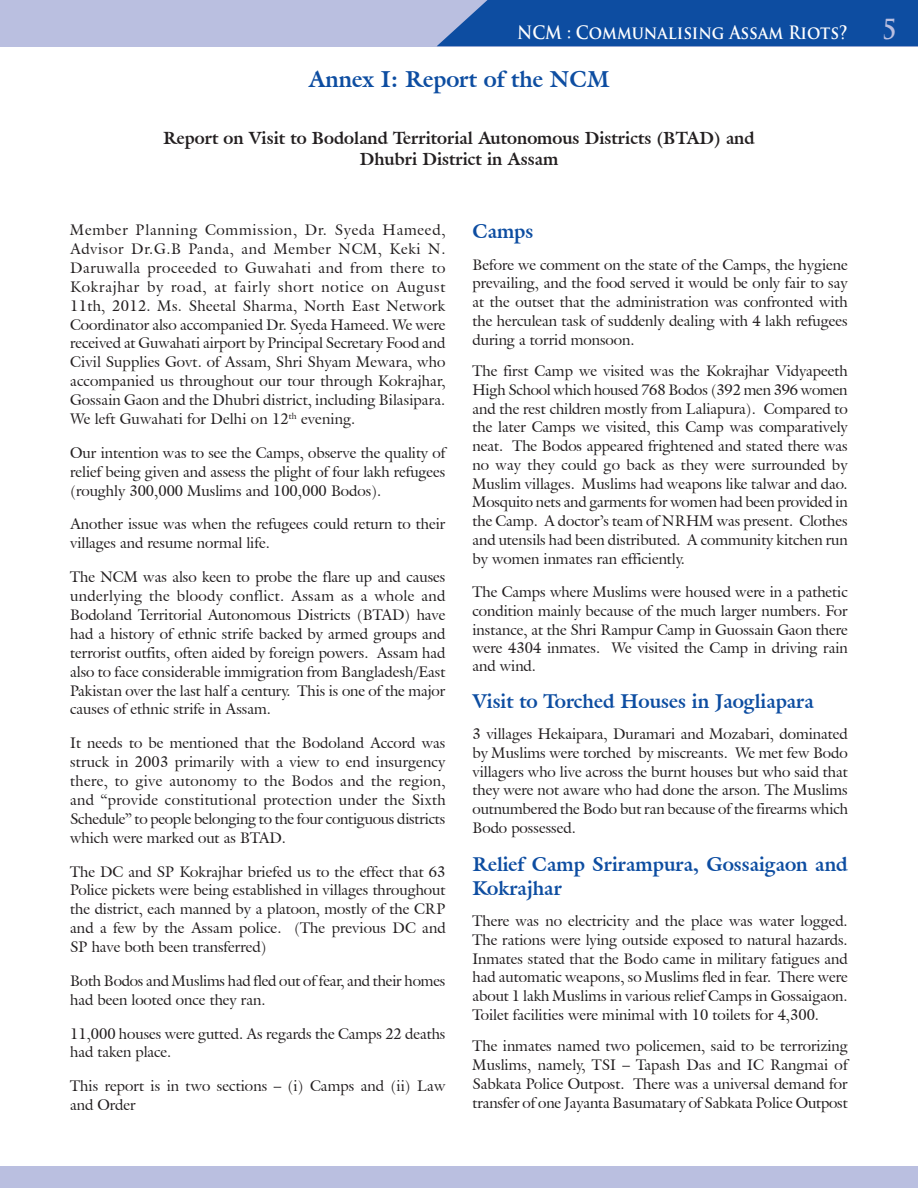
<style>
.page{position:relative;width:918px;height:1188px;background:#fff}
.page>*{position:absolute;margin:0;border:0;box-sizing:border-box;transform-origin:0 0}
.t1{font:700 27px "Trajan Pro";color:#babfe0;scale:.9 1}
.para_head{font:700 22.5px "Galliard IT Cby BT";color:#0d4da1}
.para_head-2{font:700 19.5px/23.4px "Galliard IT Cby BT";color:#0d4da1}
.t2{font:700 18px "Trajan Pro";color:#fff;scale:.9 1}
.Sub_Head{font:700 17.25px/20.7px "Galliard IT Cby BT";color:#231f20;text-align:center}
.BODY_TEXT{font:15px/18.9px "Galliard IT Cby BT";color:#231f20;text-align:justify}
</style>
<div class="page">
<div style="left:0;top:0;width:918px;height:46px;background:#babfe0"></div>
<div style="left:0;top:1167px;width:918px;height:21px;background:#babfe0"></div>
<div style="left:437px;top:0;width:481px;height:46px;background:#0d4da1"></div>
<p class="t2" style="left:517px;top:21px;width:369px">NCM : Communalising Assam Riots?</p>
<p class="t1" style="left:882px;top:13px;width:18px">5</p>
<p class="para_head" style="left:308px;top:65px;width:303px">Annex I: Report of the NCM</p>
<p class="Sub_Head" style="left:163px;top:128px;width:593px">Report on Visit to Bodoland Territorial Autonomous Districts (BTAD) and<br>Dhubri District in Assam</p>
<p class="BODY_TEXT" style="left:70px;top:220px;width:377px">Member Planning Commission, Dr. Syeda Hameed, Advisor Dr.G.B Panda, and Member NCM, Keki N.<br>Daruwalla proceeded to Guwahati and from there to Kokrajhar by road, at fairly short notice on August 11th, 2012. Ms. Sheetal Sharma, North East Network Coordinator also accompanied Dr. Syeda Hameed. We were received at Guwahati airport by Principal Secretary Food and Civil Supplies Govt. of Assam, Shri Shyam Mewara, who accompanied us throughout our tour through Kokrajhar, Gossain Gaon and the Dhubri district, including Bilasipara.<br>We left Guwahati for Delhi on 12<sup>th</sup> evening.</p>
<p class="BODY_TEXT" style="left:70px;top:443px;width:377px">Our intention was to see the Camps, observe the quality of relief being given and assess the plight of four lakh refugees (roughly 300,000 Muslims and 100,000 Bodos).</p>
<p class="BODY_TEXT" style="left:70px;top:515px;width:377px">Another issue was when the refugees could return to their villages and resume normal life.</p>
<p class="BODY_TEXT" style="left:70px;top:567px;width:377px">The NCM was also keen to probe the flare up and causes underlying the bloody conflict. Assam as a whole and Bodoland Territorial Autonomous Districts (BTAD) have had a history of ethnic strife backed by armed groups and terrorist outfits, often aided by foreign powers. Assam had also to face considerable immigration from Bangladesh/East Pakistan over the last half a century. This is one of the major causes of ethnic strife in Assam.</p>
<p class="BODY_TEXT" style="left:70px;top:733px;width:377px">It needs to be mentioned that the Bodoland Accord was struck in 2003 primarily with a view to end insurgency there, to give autonomy to the Bodos and the region, and “provide constitutional protection under the Sixth Schedule” to people belonging to the four contiguous districts which were marked out as BTAD.</p>
<p class="BODY_TEXT" style="left:70px;top:862px;width:377px">The DC and SP Kokrajhar briefed us to the effect that 63<br>Police pickets were being established in villages throughout the district, each manned by a platoon, mostly of the CRP and a few by the Assam police. (The previous DC and SP have both been transferred)</p>
<p class="BODY_TEXT" style="left:70px;top:971px;width:377px">Both Bodos and Muslims had fled out of fear, and their homes had been looted once they ran.</p>
<p class="BODY_TEXT" style="left:70px;top:1024px;width:377px">11,000 houses were gutted. As regards the Camps 22 deaths had taken place.</p>
<p class="BODY_TEXT" style="left:70px;top:1076px;width:377px">This report is in two sections – (i) Camps and (ii) Law and Order</p>
<p class="para_head-2" style="left:472px;top:219px;width:62px">Camps</p>
<p class="BODY_TEXT" style="left:472px;top:255px;width:377px">Before we comment on the state of the Camps, the hygiene prevailing, and the food served it would be only fair to say at the outset that the administration was confronted with the herculean task of suddenly dealing with 4 lakh refugees during a torrid monsoon.</p>
<p class="BODY_TEXT" style="left:472px;top:361px;width:377px">The first Camp we visited was the Kokrajhar Vidyapeeth High School which housed 768 Bodos (392 men 396 women and the rest children mostly from Laliapura). Compared to the later Camps we visited, this Camp was comparatively neat. The Bodos appeared frightened and stated there was no way they could go back as they were surrounded by Muslim villages. Muslims had weapons like talwar and dao.<br>Mosquito nets and garments for women had been provided in the Camp. A doctor’s team of NRHM was present. Clothes and utensils had been distributed. A community kitchen run by women inmates ran efficiently.</p>
<p class="BODY_TEXT" style="left:472px;top:583px;width:377px">The Camps where Muslims were housed were in a pathetic condition mainly because of the much larger numbers. For instance, at the Shri Rampur Camp in Guossain Gaon there were 4304 inmates. We visited the Camp in driving rain and wind.</p>
<p class="para_head-2" style="left:472px;top:689px;width:343px">Visit to Torched Houses in Jaogliapara</p>
<p class="BODY_TEXT" style="left:472px;top:724px;width:377px">3 villages Hekaipara, Duramari and Mozabari, dominated by Muslims were torched by miscreants. We met few Bodo villagers who live across the burnt houses but who said that they were not aware who had done the arson. The Muslims outnumbered the Bodo but ran because of the firearms which Bodo possessed.</p>
<p class="para_head-2" style="left:472px;top:853px;width:377px">Relief Camp Srirampura, Gossaigaon and<br>Kokrajhar</p>
<p class="BODY_TEXT" style="left:472px;top:911px;width:377px">There was no electricity and the place was water logged.<br>The rations were lying outside exposed to natural hazards.<br>Inmates stated that the Bodo came in military fatigues and had automatic weapons, so Muslims fled in fear. There were about 1 lakh Muslims in various relief Camps in Gossaigaon.<br>Toilet facilities were minimal with 10 toilets for 4,300.</p>
<p class="BODY_TEXT" style="left:472px;top:1037px;width:377px">The inmates named two policemen, said to be terrorizing Muslims, namely, TSI – Tapash Das and IC Rangmai of Sabkata Police Outpost. There was a universal demand for transfer of one Jayanta Basumatary of Sabkata Police Outpost</p>
</div>
